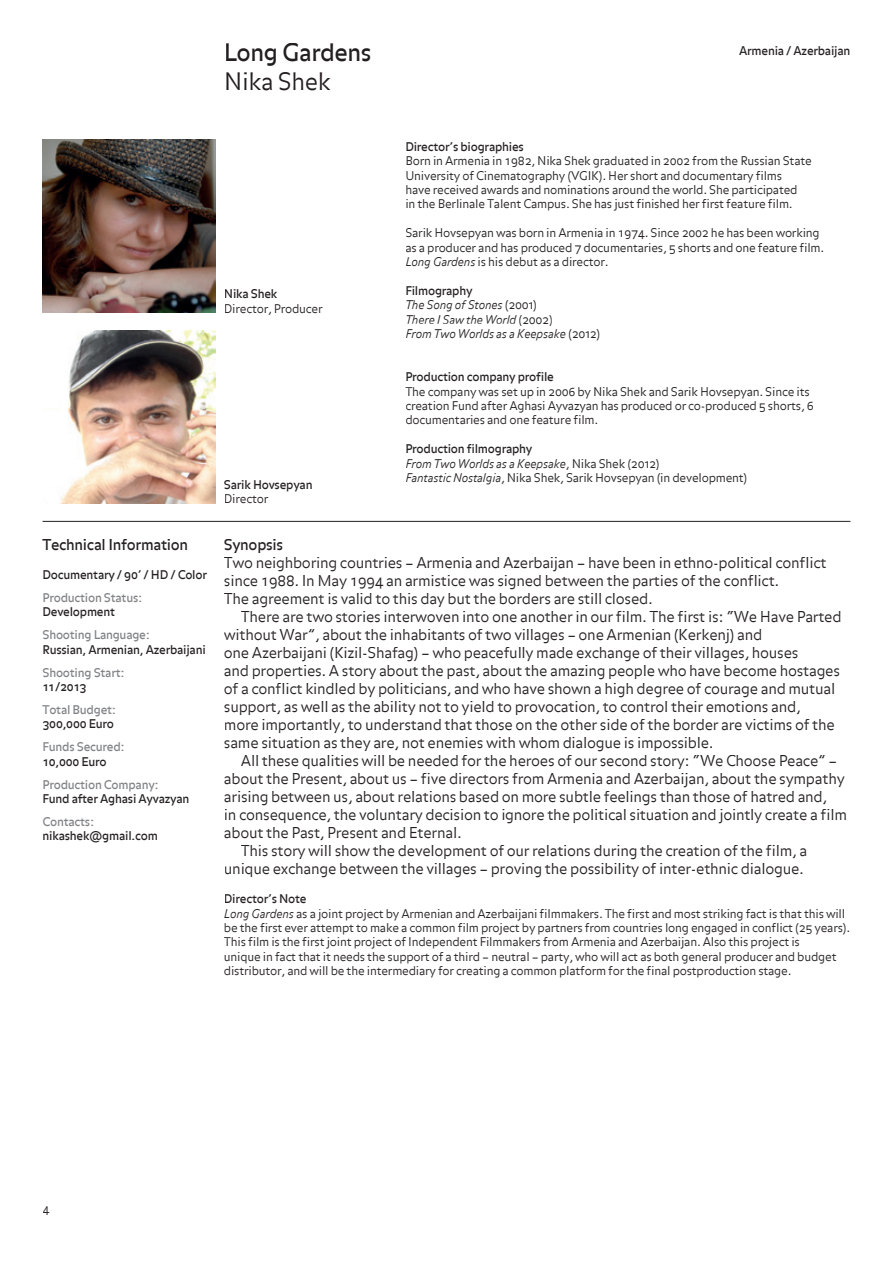
<style>
.page{position:relative;width:893px;height:1263px;background:#fff}
.page>*{position:absolute;margin:0;border:0;box-sizing:border-box;transform-origin:0 0}
.t1{font:500 24px "Loc Balance N";letter-spacing:-.02em;color:#231f20}
.t2{font:300 24px "Loc Balance N";letter-spacing:-.02em;color:#231f20}
.t3{font:300 15px/18px "Loc Balance N";letter-spacing:-.02em;color:#231f20}
.t4{font:500 15px "Loc Balance N";letter-spacing:-.02em;color:#231f20}
.t5{font:300 12px/14.4px "Loc Balance N";letter-spacing:-.02em;color:#231f20}
.t6{font:500 12px "Loc Balance N";letter-spacing:-.02em;color:#231f20}
.t7{font:500 12px "Loc Balance N";letter-spacing:-.02em;color:#808285}
.t8{font:italic 300 12px/14.4px "Loc Balance N";letter-spacing:-.02em;color:#231f20}
.s1{font-style:italic}
.s2{font-weight:500;font-style:normal}
.s3{font-style:normal}
.s4{font-weight:500}
</style>
<div class="page">
<hr style="left:43px;top:521px;width:807px;height:1px;background:#231f20">
<img style="left:43px;top:140px;width:172px;height:173px">
<img style="left:60px;top:331px;width:155px;height:172px">
<h1 class="t1" style="left:224px;top:39px;width:149px">Long Gardens</h1>
<h1 class="t2" style="left:224px;top:68px;width:109px">Nika Shek</h1>
<p class="t6" style="left:739px;top:43px;width:113px">Armenia / Azerbaijan</p>
<p class="t4" style="left:43px;top:536px;width:147px">Technical Information</p>
<p class="t6" style="left:43px;top:568px;width:166px">Documentary / 90’ / HD / Color</p>
<p class="t7" style="left:43px;top:591px;width:101px">Production Status:</p>
<p class="t6" style="left:43px;top:605px;width:74px">Development</p>
<p class="t7" style="left:43px;top:628px;width:109px">Shooting Language:</p>
<p class="t6" style="left:43px;top:642px;width:165px">Russian, Armenian, Azerbaijani</p>
<p class="t7" style="left:43px;top:665px;width:84px">Shooting Start:</p>
<p class="t6" style="left:43px;top:680px;width:45px">11/2013</p>
<p class="t7" style="left:43px;top:703px;width:75px">Total Budget:</p>
<p class="t6" style="left:43px;top:717px;width:73px">300,000 Euro</p>
<p class="t7" style="left:43px;top:740px;width:84px">Funds Secured:</p>
<p class="t6" style="left:43px;top:754px;width:66px">10,000 Euro</p>
<p class="t7" style="left:43px;top:777px;width:118px">Production Company:</p>
<p class="t6" style="left:43px;top:792px;width:148px">Fund after Aghasi Ayvazyan</p>
<p class="t7" style="left:43px;top:815px;width:53px">Contacts:</p>
<p class="t6" style="left:43px;top:829px;width:117px">nikashek@gmail.com</p>
<p class="t6" style="left:224px;top:287px;width:55px">Nika Shek</p>
<p class="t5" style="left:224px;top:302px;width:100px">Director, Producer</p>
<p class="t6" style="left:224px;top:478px;width:90px">Sarik Hovsepyan</p>
<p class="t5" style="left:224px;top:493px;width:46px">Director</p>
<p class="t6" style="left:405px;top:139px;width:120px">Director’s biographies</p>
<p class="t5" style="left:405px;top:154px;width:408px">Born in Armenia in 1982, Nika Shek graduated in 2002 from the Russian State University of Cinematography (VGIK). Her short and documentary films<br>have received awards and nominations around the world. She participated<br>in the Berlinale Talent Campus. She has just finished her first feature film.</p>
<p class="t5" style="left:405px;top:226px;width:420px">Sarik Hovsepyan was born in Armenia in 1974. Since 2002 he has been working as a producer and has produced 7 documentaries, 5 shorts and one feature film.<br><span class="s1">Long Gardens</span> is his debut as a director.</p>
<p class="t8" style="left:405px;top:284px;width:196px"><span class="s2">Filmography<br></span>The Song of Stones <span class="s3">(2001)<br></span>There I Saw the World <span class="s3">(2002)<br></span>From Two Worlds as a Keepsake <span class="s3">(2012)</span></p>
<p class="t6" style="left:405px;top:370px;width:150px">Production company profile</p>
<p class="t5" style="left:405px;top:385px;width:410px">The company was set up in 2006 by Nika Shek and Sarik Hovsepyan. Since its creation Fund after Aghasi Ayvazyan has produced or co-produced 5 shorts, 6 documentaries and one feature film.</p>
<p class="t5" style="left:405px;top:442px;width:343px"><span class="s4">Production filmography<br></span><span class="s1">From Two Worlds as a Keepsake</span>, Nika Shek (2012)<br><span class="s1">Fantastic Nostalgia</span>, Nika Shek, Sarik Hovsepyan (in development)</p>
<p class="t4" style="left:224px;top:536px;width:61px">Synopsis</p>
<p class="t3" style="left:224px;top:555px;width:604px">Two neighboring countries – Armenia and Azerbaijan – have been in ethno-political conflict since 1988. In May 1994 an armistice was signed between the parties of the conflict.<br>The agreement is valid to this day but the borders are still closed.</p>
<p class="t3" style="left:224px;top:609px;width:619px;text-indent:17px">There are two stories interwoven into one another in our film. The first is: “We Have Parted without War”, about the inhabitants of two villages – one Armenian (Kerkenj) and<br>one Azerbaijani (Kizil-Shafag) – who peacefully made exchange of their villages, houses<br>and properties. A story about the past, about the amazing people who have become hostages of a conflict kindled by politicians, and who have shown a high degree of courage and mutual support, as well as the ability not to yield to provocation, to control their emotions and,<br>more importantly, to understand that those on the other side of the border are victims of the same situation as they are, not enemies with whom dialogue is impossible.</p>
<p class="t3" style="left:241px;top:753px;width:598px">All these qualities will be needed for the heroes of our second story: “We Choose Peace” –</p>
<p class="t3" style="left:224px;top:771px;width:622px">about the Present, about us – five directors from Armenia and Azerbaijan, about the sympathy</p>
<p class="t3" style="left:224px;top:789px;width:605px">arising between us, about relations based on more subtle feelings than those of hatred and,</p>
<p class="t3" style="left:224px;top:807px;width:625px">in consequence, the voluntary decision to ignore the political situation and jointly create a film</p>
<p class="t3" style="left:224px;top:825px;width:239px">about the Past, Present and Eternal.</p>
<p class="t3" style="left:241px;top:843px;width:568px">This story will show the development of our relations during the creation of the film, a</p>
<p class="t3" style="left:224px;top:861px;width:581px">unique exchange between the villages – proving the possibility of inter-ethnic dialogue.</p>
<p class="t5" style="left:224px;top:892px;width:628px"><span class="s4">Director’s Note<br></span><span class="s1">Long Gardens</span> as a joint project by Armenian and Azerbaijani filmmakers. The first and most striking fact is that this will be the first ever attempt to make a common film project by partners from countries long engaged in conflict (25 years).<br>This film is the first joint project of Independent Filmmakers from Armenia and Azerbaijan. Also this project is<br>unique in fact that it needs the support of a third – neutral – party, who will act as both general producer and budget distributor, and will be the intermediary for creating a common platform for the final postproduction stage.</p>
<p class="t5" style="left:43px;top:1202px;width:8px">4</p>
</div>
